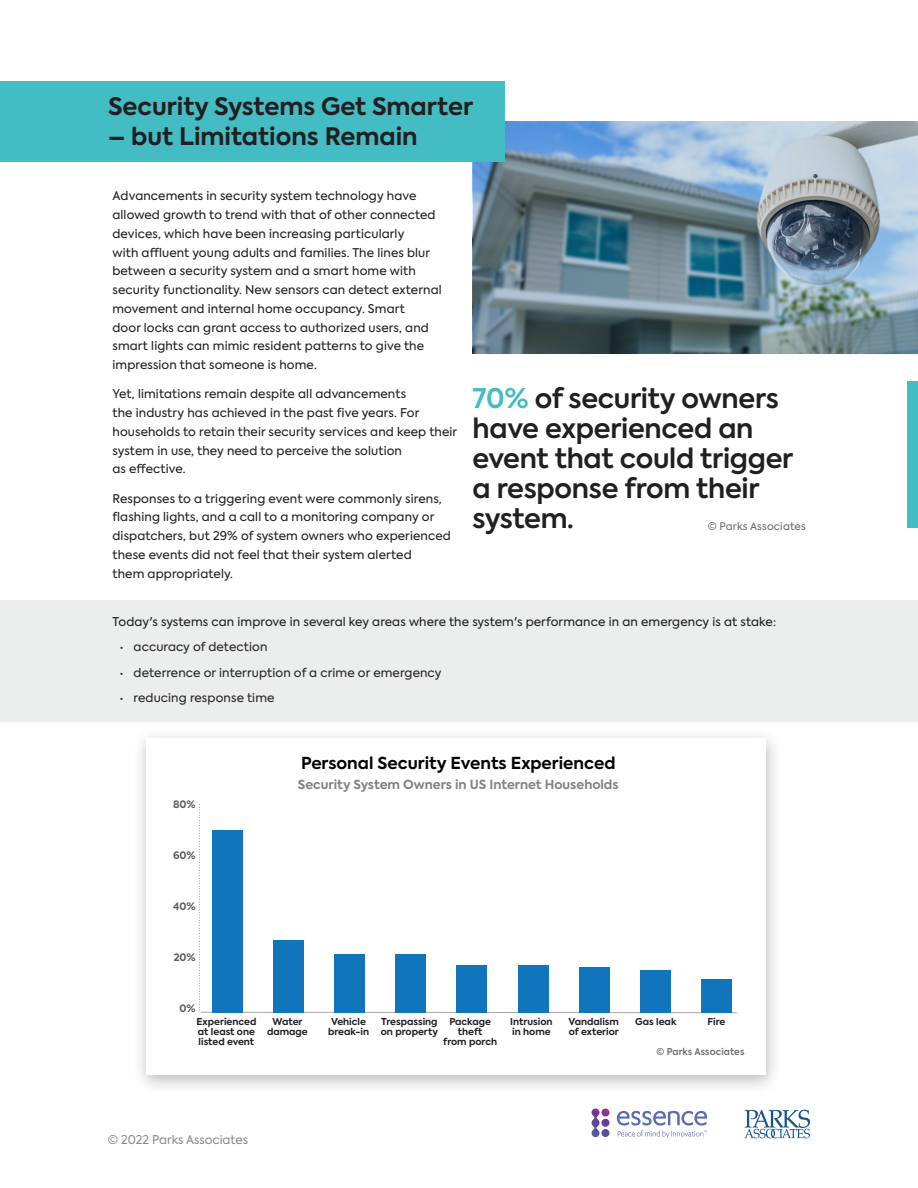
<style>
.page{position:relative;width:918px;height:1188px;background:#fff}
.page>*{position:absolute;margin:0;border:0;box-sizing:border-box;transform-origin:0 0}
.Call_Out{font:600 27px/30px "Axiforma";letter-spacing:-.01em;color:#231f20}
.Header_-_Main{font:700 24px "Axiforma";color:#231f20}
.t1{font:700 16.5px "Axiforma";color:#050504}
.t2{font:700 12.6px "Axiforma";color:#808285}
.Body_Copy{font:12px/18.8px "Axiforma";letter-spacing:.01em;color:#231f20}
.t3{font:12px "Axiforma";letter-spacing:.01em;color:#282526}
.t4{font:12px "Axiforma";color:#85888b}
.Body_Copy-2{font:10.5px "Axiforma";letter-spacing:.01em;color:#6c6d70}
.t5{font:700 10.2px "Axiforma";color:#5a595c}
.t6{font:700 9.45px/10.2px "Axiforma";color:#231f20}
.t7{font:600 9.45px "Axiforma";letter-spacing:.01em;color:#6e6e71}
.s1{color:#43bcc4}
.s2{font-family:"Myriad Pro";font-weight:300}
</style>
<div class="page">
<div style="left:0;top:600px;width:918px;height:122px;background:#eceded"></div>
<img style="left:474px;top:122px;width:444px;height:231px">
<div style="left:0;top:81px;width:504px;height:81px;background:#43bcc4"></div>
<div style="left:132px;top:728px;width:650px;height:367px;background:#231f20;opacity:.3"></div>
<div style="left:146px;top:738px;width:620px;height:337px;background:#fff"></div>
<svg style="left:744px;top:1110px;width:66px;height:28px"></svg>
<svg style="left:617px;top:1111px;width:90px;height:27px"></svg>
<svg style="left:591px;top:1108px;width:18px;height:30px"></svg>
<div style="left:908px;top:381px;width:10px;height:147px;background:#43bcc4"></div>
<svg style="left:199px;top:806px;width:538px;height:207px"></svg>
<div style="left:212px;top:830px;width:31px;height:182px;background:#1175bc"></div>
<div style="left:273px;top:940px;width:31px;height:72px;background:#1175bc"></div>
<div style="left:334px;top:954px;width:31px;height:58px;background:#1175bc"></div>
<div style="left:395px;top:954px;width:31px;height:58px;background:#1175bc"></div>
<div style="left:457px;top:965px;width:30px;height:47px;background:#1175bc"></div>
<div style="left:518px;top:965px;width:30px;height:47px;background:#1175bc"></div>
<div style="left:579px;top:967px;width:31px;height:45px;background:#1175bc"></div>
<div style="left:640px;top:970px;width:31px;height:42px;background:#1175bc"></div>
<div style="left:701px;top:979px;width:31px;height:33px;background:#1175bc"></div>
<p class="Header_-_Main" style="left:108px;top:90px;width:367px">Security Systems Get Smarter</p>
<p class="Header_-_Main" style="left:108px;top:120px;width:311px">– but Limitations Remain</p>
<p class="Body_Copy" style="left:112px;top:187px;width:331px">Advancements in security system technology have allowed growth to trend with that of other connected devices, which have been increasing particularly<br>with affluent young adults and families. The lines blur between a security system and a smart home with security functionality. New sensors can detect external movement and internal home occupancy. Smart<br>door locks can grant access to authorized users, and smart lights can mimic resident patterns to give the impression that someone is home.</p>
<p class="Body_Copy" style="left:112px;top:385px;width:346px">Yet, limitations remain despite all advancements<br>the industry has achieved in the past five years. For households to retain their security services and keep their system in use, they need to perceive the solution<br>as effective.</p>
<p class="Body_Copy" style="left:112px;top:489px;width:340px">Responses to a triggering event were commonly sirens, flashing lights, and a call to a monitoring company or dispatchers, but 29% of system owners who experienced these events did not feel that their system alerted<br>them appropriately.</p>
<p class="Call_Out" style="left:473px;top:384px;width:322px"><span class="s1">70%</span> of security owners have experienced an event that could trigger a response from their system.</p>
<p class="Body_Copy-2" style="left:708px;top:519px;width:100px">© Parks Associates</p>
<p class="Body_Copy" style="left:113px;top:612px;width:665px">Today's systems can improve in several key areas where the system's performance in an emergency is at stake:</p>
<p class="t3" style="left:120px;top:639px;width:149px"><span class="s2">•</span> accuracy of detection</p>
<p class="t3" style="left:120px;top:665px;width:323px"><span class="s2">•</span> deterrence or interruption of a crime or emergency</p>
<p class="t3" style="left:120px;top:690px;width:156px"><span class="s2">•</span> reducing response time</p>
<p class="t5" style="left:173px;top:798px;width:24px">80%</p>
<p class="t5" style="left:173px;top:849px;width:24px">60%</p>
<p class="t5" style="left:173px;top:900px;width:24px">40%</p>
<p class="t5" style="left:174px;top:951px;width:23px">20%</p>
<p class="t5" style="left:180px;top:1002px;width:18px">0%</p>
<p class="t1" style="left:301px;top:752px;width:316px">Personal Security Events Experienced</p>
<p class="t2" style="left:298px;top:776px;width:322px">Security System Owners in US Internet Households</p>
<p class="t6" style="left:197px;top:1016px;width:61px">Experienced at least one listed event</p>
<p class="t6" style="left:267px;top:1016px;width:42px;text-align:center">Water damage</p>
<p class="t6" style="left:328px;top:1016px;width:42px;text-align:center">Vehicle break-in</p>
<p class="t6" style="left:443px;top:1016px;width:55px;text-align:center">Package theft<br>from porch</p>
<p class="t6" style="left:510px;top:1016px;width:44px">Intrusion in home</p>
<p class="t6" style="left:569px;top:1016px;width:52px">Vandalism of exterior</p>
<p class="t6" style="left:381px;top:1016px;width:59px">Trespassing on property</p>
<p class="t6" style="left:635px;top:1016px;width:43px">Gas leak</p>
<p class="t6" style="left:708px;top:1016px;width:19px">Fire</p>
<p class="t7" style="left:657px;top:1045px;width:89px">© Parks Associates</p>
<p class="t4" style="left:108px;top:1132px;width:142px">© 2022 Parks Associates</p>
</div>
